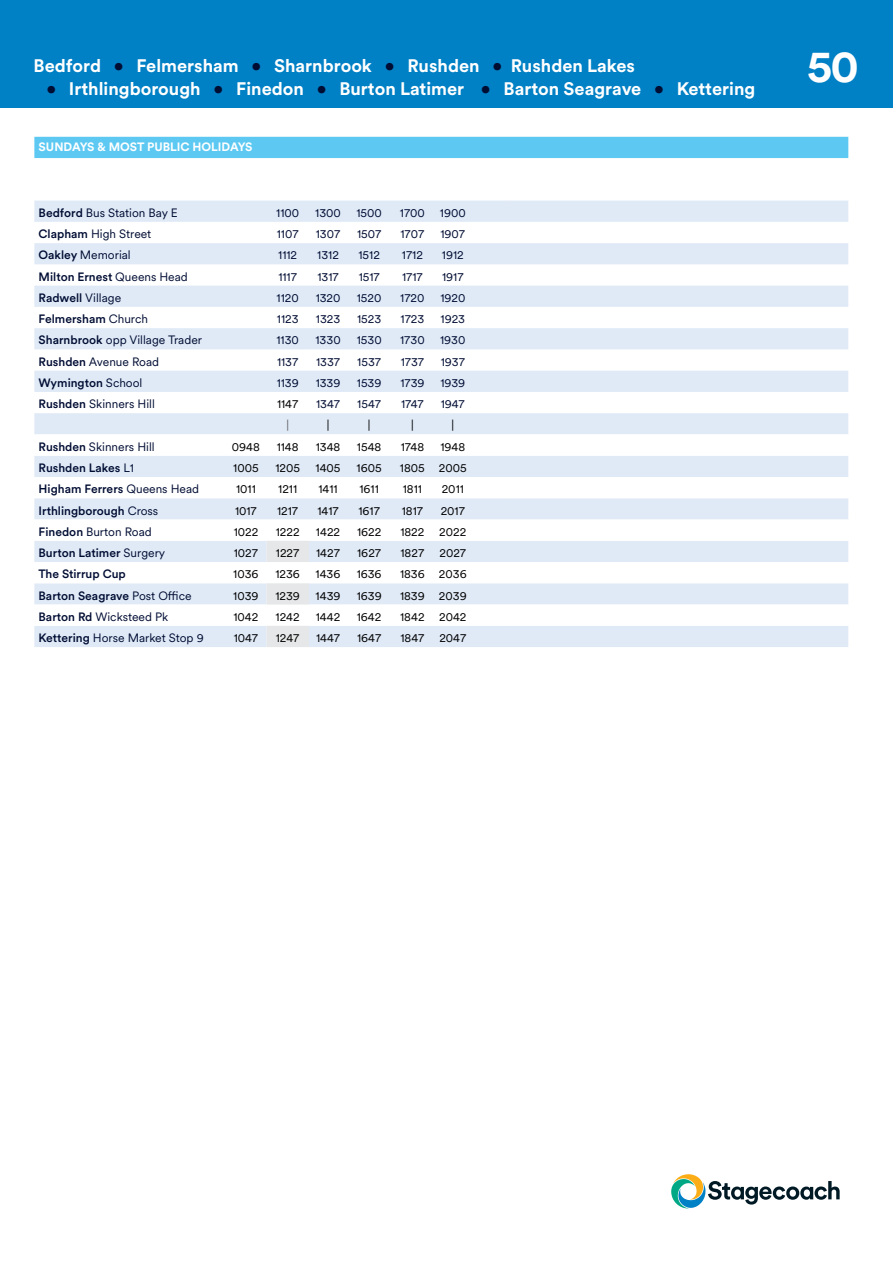
<style>
.page{position:relative;width:893px;height:1263px;background:#fff}
.page>*{position:absolute;margin:0;border:0;box-sizing:border-box;transform-origin:0 0}
.t1{font:700 45px "Stagecoach Circular";color:#fff}
.t2{font:700 18px "Stagecoach Circular";color:#fff}
.t3{font:700 18px "Stagecoach Circular";color:#000d33}
.t4{font:12px "Stagecoach Circular";color:#000d33}
.t5{font:12px "Stagecoach Circular";color:#000}
.t6{font:500 12px "Stagecoach Circular";color:#000d33}
.t7{font:700 12px "Stagecoach Circular";color:#fff}
.t8{font:12px "Stagecoach Circular";color:#636466}
.s1{color:#000d33}
.s2{font-weight:500}
.s3{font-weight:400}
</style>
<div class="page">
<svg style="left:671px;top:1174px;width:169px;height:35px"></svg>
<div style="left:34px;top:137px;width:814px;height:21px;background:#5dc9f3"></div>
<svg style="left:34px;top:201px;width:814px;height:446px;fill:#e0eaf7"></svg>
<svg style="left:34px;top:434px;width:814px;height:192px"></svg>
<svg style="left:34px;top:477px;width:814px;height:21px"></svg>
<svg style="left:266px;top:541px;width:43px;height:106px"></svg>
<div style="left:0;top:0;width:893px;height:107px;background:#0080c5"></div>
<h2 class="t2" style="left:34px;top:54px;width:69px">Bedford</h2>
<h2 class="t2" style="left:46px;top:76px;width:156px"><span class="s1">•</span> Irthlingborough</h2>
<h2 class="t2" style="left:114px;top:54px;width:126px"><span class="s1">•</span> Felmersham</h2>
<h2 class="t2" style="left:214px;top:76px;width:92px"><span class="s1">•</span> Finedon</h2>
<h2 class="t2" style="left:252px;top:54px;width:122px"><span class="s1">•</span> Sharnbrook</h2>
<h2 class="t2" style="left:317px;top:76px;width:149px"><span class="s1">•</span> Burton Latimer</h2>
<h2 class="t2" style="left:385px;top:54px;width:96px"><span class="s1">•</span> Rushden</h2>
<h2 class="t2" style="left:511px;top:54px;width:126px">Rushden Lakes</h2>
<h2 class="t3" style="left:492px;top:54px;width:11px">•</h2>
<h2 class="t2" style="left:504px;top:76px;width:139px">Barton Seagrave</h2>
<h2 class="t3" style="left:481px;top:76px;width:11px">•</h2>
<h2 class="t2" style="left:654px;top:76px;width:103px"><span class="s1">•</span> Kettering</h2>
<p class="t7" style="left:39px;top:139px;width:215px">SUNDAYS &amp; MOST PUBLIC HOLIDAYS</p>
<p class="t4" style="left:39px;top:205px;width:141px"><span class="s2">Bedford</span> Bus Station Bay E</p>
<p class="t4" style="left:276px;top:205px;width:24px">1100</p>
<p class="t4" style="left:315px;top:205px;width:27px">1300</p>
<p class="t4" style="left:356px;top:205px;width:27px">1500</p>
<p class="t4" style="left:400px;top:205px;width:67px">1700 1900</p>
<p class="t4" style="left:39px;top:226px;width:114px"><span class="s2">Clapham</span> High Street</p>
<p class="t4" style="left:277px;top:226px;width:23px">1107</p>
<p class="t4" style="left:316px;top:226px;width:26px">1307</p>
<p class="t4" style="left:357px;top:226px;width:26px">1507</p>
<p class="t4" style="left:400px;top:226px;width:25px">1707</p>
<p class="t4" style="left:440px;top:226px;width:26px">1907</p>
<p class="t4" style="left:39px;top:247px;width:94px"><span class="s2">Oakley</span> Memorial</p>
<p class="t4" style="left:278px;top:247px;width:20px">1112</p>
<p class="t4" style="left:317px;top:247px;width:23px">1312</p>
<p class="t4" style="left:358px;top:247px;width:23px">1512</p>
<p class="t4" style="left:402px;top:247px;width:23px">1712</p>
<p class="t4" style="left:442px;top:247px;width:23px">1912</p>
<p class="t6" style="left:39px;top:268px;width:151px">Milton Ernest <span class="s3">Queens Head</span></p>
<p class="t4" style="left:278px;top:268px;width:20px">1117</p>
<p class="t4" style="left:317px;top:268px;width:23px">1317</p>
<p class="t4" style="left:359px;top:268px;width:23px">1517</p>
<p class="t4" style="left:402px;top:268px;width:22px">1717</p>
<p class="t4" style="left:442px;top:268px;width:23px">1917</p>
<p class="t6" style="left:39px;top:289px;width:84px">Radwell <span class="s3">Village</span></p>
<p class="t4" style="left:277px;top:290px;width:24px">1120</p>
<p class="t4" style="left:316px;top:290px;width:26px">1320</p>
<p class="t4" style="left:357px;top:290px;width:26px">1520</p>
<p class="t4" style="left:400px;top:290px;width:26px">1720</p>
<p class="t4" style="left:440px;top:290px;width:27px">1920</p>
<p class="t6" style="left:39px;top:311px;width:111px">Felmersham <span class="s3">Church</span></p>
<p class="t4" style="left:277px;top:311px;width:23px">1123</p>
<p class="t4" style="left:316px;top:311px;width:26px">1323</p>
<p class="t4" style="left:357px;top:311px;width:26px">1523</p>
<p class="t4" style="left:401px;top:311px;width:25px">1723</p>
<p class="t4" style="left:441px;top:311px;width:26px">1923</p>
<p class="t4" style="left:39px;top:332px;width:165px"><span class="s2">Sharnbrook</span> opp Village Trader</p>
<p class="t4" style="left:276px;top:332px;width:24px">1130</p>
<p class="t4" style="left:316px;top:332px;width:27px">1330</p>
<p class="t4" style="left:357px;top:332px;width:26px">1530</p>
<p class="t4" style="left:400px;top:332px;width:26px">1730</p>
<p class="t4" style="left:440px;top:332px;width:27px">1930</p>
<p class="t4" style="left:39px;top:353px;width:122px"><span class="s2">Rushden</span> Avenue Road</p>
<p class="t4" style="left:277px;top:353px;width:23px">1137</p>
<p class="t4" style="left:316px;top:353px;width:26px">1337</p>
<p class="t4" style="left:357px;top:353px;width:25px">1537</p>
<p class="t4" style="left:401px;top:353px;width:25px">1737</p>
<p class="t4" style="left:441px;top:353px;width:26px">1937</p>
<p class="t6" style="left:39px;top:374px;width:105px">Wymington <span class="s3">School</span></p>
<p class="t4" style="left:277px;top:375px;width:24px">1139</p>
<p class="t4" style="left:316px;top:375px;width:26px">1339</p>
<p class="t4" style="left:357px;top:375px;width:26px">1539</p>
<p class="t4" style="left:400px;top:375px;width:26px">1739</p>
<p class="t4" style="left:440px;top:375px;width:26px">1939</p>
<p class="t4" style="left:39px;top:396px;width:118px"><span class="s2">Rushden</span> Skinners Hill</p>
<p class="t5" style="left:277px;top:396px;width:23px">1147</p>
<p class="t4" style="left:316px;top:396px;width:25px">1347</p>
<p class="t4" style="left:357px;top:396px;width:25px">1547</p>
<p class="t4" style="left:401px;top:396px;width:24px">1747</p>
<p class="t4" style="left:441px;top:396px;width:26px">1947</p>
<p class="t8" style="left:286px;top:417px;width:4px">|</p>
<p class="t5" style="left:327px;top:417px;width:4px">|</p>
<p class="t5" style="left:368px;top:417px;width:4px">|</p>
<p class="t5" style="left:411px;top:417px;width:4px">|</p>
<p class="t5" style="left:451px;top:417px;width:4px">|</p>
<p class="t4" style="left:39px;top:438px;width:118px"><span class="s2">Rushden</span> Skinners Hill</p>
<p class="t5" style="left:232px;top:438px;width:30px">0948</p>
<p class="t5" style="left:277px;top:438px;width:23px">1148</p>
<p class="t5" style="left:316px;top:438px;width:26px">1348</p>
<p class="t5" style="left:357px;top:438px;width:26px">1548</p>
<p class="t5" style="left:401px;top:438px;width:25px">1748</p>
<p class="t5" style="left:440px;top:438px;width:26px">1948</p>
<p class="t6" style="left:39px;top:460px;width:97px">Rushden Lakes <span class="s3">L1</span></p>
<p class="t5" style="left:233px;top:460px;width:27px">1005</p>
<p class="t5" style="left:275px;top:460px;width:26px">1205</p>
<p class="t5" style="left:316px;top:460px;width:27px">1405</p>
<p class="t5" style="left:357px;top:460px;width:27px">1605</p>
<p class="t5" style="left:400px;top:460px;width:68px">1805 2005</p>
<p class="t6" style="left:39px;top:481px;width:162px">Higham Ferrers <span class="s3">Queens Head</span></p>
<p class="t5" style="left:236px;top:481px;width:21px">1011</p>
<p class="t5" style="left:278px;top:481px;width:20px">1211</p>
<p class="t5" style="left:319px;top:481px;width:21px">1411</p>
<p class="t5" style="left:359px;top:481px;width:21px">1611</p>
<p class="t5" style="left:403px;top:481px;width:21px">1811</p>
<p class="t5" style="left:442px;top:481px;width:24px">2011</p>
<p class="t6" style="left:39px;top:502px;width:121px">Irthlingborough <span class="s3">Cross</span></p>
<p class="t5" style="left:235px;top:502px;width:23px">1017</p>
<p class="t5" style="left:277px;top:502px;width:23px">1217</p>
<p class="t5" style="left:317px;top:502px;width:23px">1417</p>
<p class="t5" style="left:358px;top:502px;width:23px">1617</p>
<p class="t5" style="left:402px;top:502px;width:23px">1817</p>
<p class="t5" style="left:441px;top:502px;width:26px">2017</p>
<p class="t4" style="left:39px;top:523px;width:115px"><span class="s2">Finedon</span> Burton Road</p>
<p class="t5" style="left:234px;top:523px;width:26px">1022</p>
<p class="t5" style="left:276px;top:523px;width:25px">1222</p>
<p class="t5" style="left:316px;top:523px;width:26px">1422</p>
<p class="t5" style="left:357px;top:523px;width:26px">1622</p>
<p class="t5" style="left:400px;top:523px;width:67px">1822 2022</p>
<p class="t6" style="left:39px;top:545px;width:128px">Burton Latimer <span class="s3">Surgery</span></p>
<p class="t5" style="left:234px;top:545px;width:26px">1027</p>
<p class="t5" style="left:276px;top:545px;width:25px">1227</p>
<p class="t5" style="left:316px;top:545px;width:25px">1427</p>
<p class="t5" style="left:357px;top:545px;width:25px">1627</p>
<p class="t5" style="left:401px;top:545px;width:25px">1827</p>
<p class="t5" style="left:439px;top:545px;width:28px">2027</p>
<p class="t6" style="left:39px;top:566px;width:89px">The Stirrup Cup</p>
<p class="t5" style="left:233px;top:566px;width:27px">1036</p>
<p class="t5" style="left:275px;top:566px;width:26px">1236</p>
<p class="t5" style="left:316px;top:566px;width:26px">1436</p>
<p class="t5" style="left:357px;top:566px;width:26px">1636</p>
<p class="t5" style="left:400px;top:566px;width:68px">1836 2036</p>
<p class="t6" style="left:39px;top:587px;width:155px">Barton Seagrave <span class="s3">Post Office</span></p>
<p class="t5" style="left:233px;top:587px;width:27px">1039</p>
<p class="t5" style="left:275px;top:587px;width:26px">1239</p>
<p class="t5" style="left:316px;top:587px;width:26px">1439</p>
<p class="t5" style="left:357px;top:587px;width:26px">1639</p>
<p class="t5" style="left:400px;top:587px;width:68px">1839 2039</p>
<p class="t4" style="left:39px;top:609px;width:131px"><span class="s2">Barton Rd</span> Wicksteed Pk</p>
<p class="t5" style="left:233px;top:609px;width:26px">1042</p>
<p class="t5" style="left:276px;top:609px;width:26px">1242</p>
<p class="t5" style="left:316px;top:609px;width:26px">1442</p>
<p class="t5" style="left:357px;top:609px;width:26px">1642</p>
<p class="t5" style="left:400px;top:609px;width:68px">1842 2042</p>
<p class="t4" style="left:39px;top:630px;width:167px"><span class="s2">Kettering</span> Horse Market Stop 9</p>
<p class="t5" style="left:234px;top:630px;width:26px">1047</p>
<p class="t5" style="left:276px;top:630px;width:25px">1247</p>
<p class="t5" style="left:316px;top:630px;width:26px">1447</p>
<p class="t5" style="left:357px;top:630px;width:26px">1647</p>
<p class="t5" style="left:400px;top:630px;width:67px">1847 2047</p>
<h1 class="t1" style="left:807px;top:36px;width:53px">50</h1>
</div>
